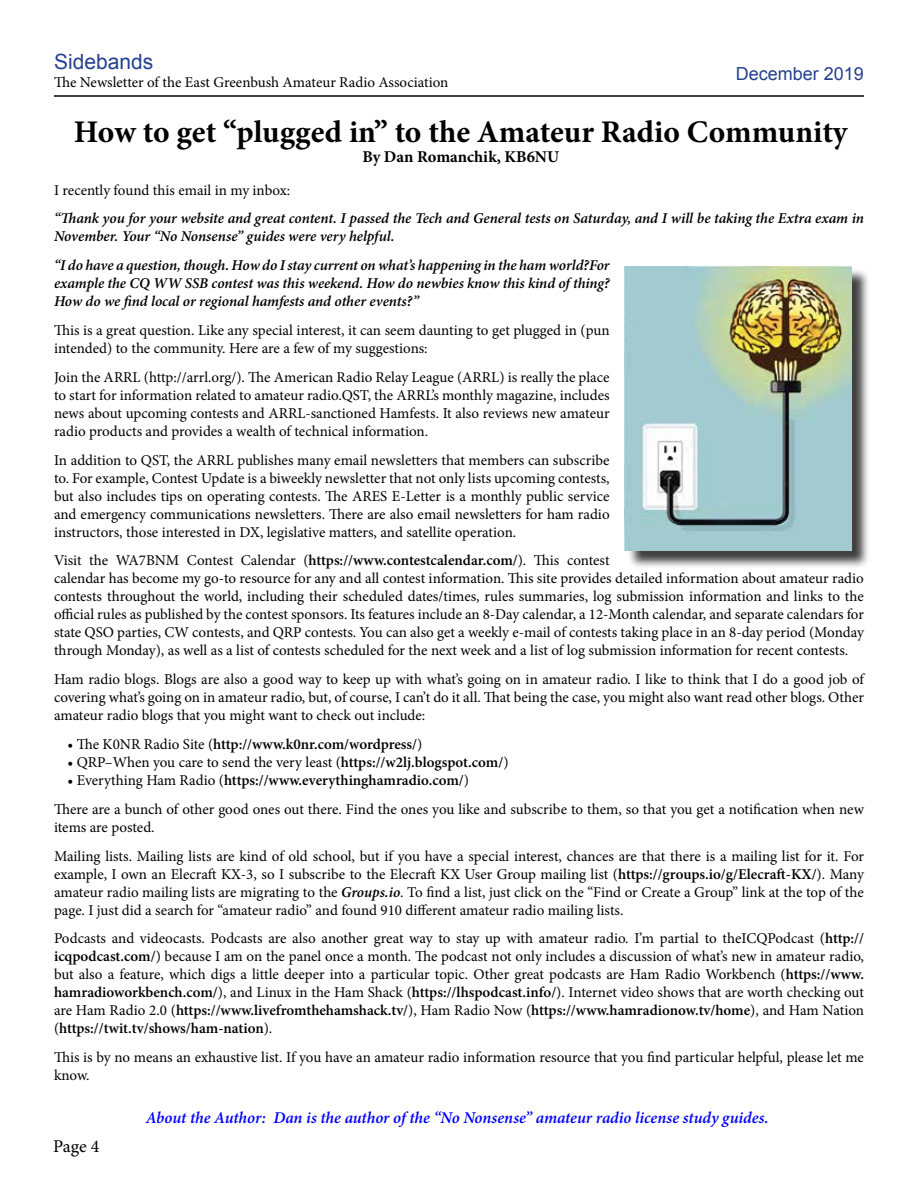
<style>
.page{position:relative;width:918px;height:1188px;background:#fff}
.page>*{position:absolute;margin:0;border:0;box-sizing:border-box;transform-origin:0 0}
.t1{font:700 31.5px "Minion Pro";color:#000}
.t2{font:21px "Arial";color:#25408f}
.t3{font:18px "Arial";color:#25408f}
.t4{font:18px "Minion Pro";color:#000}
.t5{font:italic 600 16.5px "Minion Pro";letter-spacing:-.005em;color:#00f}
.t6{font:700 16.5px "Minion Pro";color:#000}
.t7{font:15px/18px "Minion Pro";letter-spacing:-.005em;color:#000}
.t8{font:italic 600 15px/18px "Minion Pro";letter-spacing:-.005em;color:#000}
.t9{font:600 15px "Minion Pro";letter-spacing:-.005em;color:#000}
.s1{font-weight:600}
.s2{font-weight:400}
.s3{font-weight:600;font-style:italic}
</style>
<div class="page">
<hr style="left:54px;top:95px;width:810px;height:2px;background:#000">
<div style="left:627px;top:268px;width:243px;height:301px;background:#000;opacity:.75"></div>
<img style="left:625px;top:266px;width:226px;height:284px">
<h2 class="t2" style="left:54px;top:48px;width:101px">Sidebands</h2>
<p class="t7" style="left:54px;top:74px;width:396px">The Newsletter of the East Greenbush Amateur Radio Association</p>
<p class="t3" style="left:736px;top:62px;width:130px">December 2019</p>
<h1 class="t1" style="left:74px;top:110px;width:775px">How to get “plugged in” to the Amateur Radio Community</h1>
<p class="t6" style="left:362px;top:145px;width:198px">By Dan Romanchik, KB6NU</p>
<p class="t7" style="left:54px;top:181px;width:238px">I recently found this email in my inbox:</p>
<p class="t8" style="left:54px;top:209px;width:812px">“Thank you for your website and great content. I passed the Tech and General tests on Saturday, and I will be taking the Extra exam in<br>November. Your “No Nonsense” guides were very helpful.</p>
<p class="t8" style="left:54px;top:256px;width:557px;text-align:justify">“I do have a question, though. How do I stay current on what’s happening in the ham world?For example the CQ WW SSB contest was this weekend. How do newbies know this kind of thing?<br>How do we find local or regional hamfests and other events?”</p>
<p class="t7" style="left:54px;top:321px;width:557px">This is a great question. Like any special interest, it can seem daunting to get plugged in (pun intended) to the community. Here are a few of my suggestions:</p>
<p class="t7" style="left:54px;top:368px;width:557px;text-align:justify">Join the ARRL (http://arrl.org/). The American Radio Relay League (ARRL) is really the place to start for information related to amateur radio.QST, the ARRL’s monthly magazine, includes news about upcoming contests and ARRL-sanctioned Hamfests. It also reviews new amateur radio products and provides a wealth of technical information.</p>
<p class="t7" style="left:54px;top:451px;width:557px;text-align:justify">In addition to QST, the ARRL publishes many email newsletters that members can subscribe to. For example, Contest Update is a biweekly newsletter that not only lists upcoming contests, but also includes tips on operating contests. The ARES E-Letter is a monthly public service and emergency communications newsletters. There are also email newsletters for ham radio instructors, those interested in DX, legislative matters, and satellite operation.</p>
<p class="t7" style="left:54px;top:552px;width:812px">Visit the WA7BNM Contest Calendar (<span class="s1">https://www.contestcalendar.com/</span>). This contest<br>calendar has become my go-to resource for any and all contest information. This site provides detailed information about amateur radio contests throughout the world, including their scheduled dates/times, rules summaries, log submission information and links to the official rules as published by the contest sponsors. Its features include an 8-Day calendar, a 12-Month calendar, and separate calendars for state QSO parties, CW contests, and QRP contests. You can also get a weekly e-mail of contests taking place in an 8-day period (Monday through Monday), as well as a list of contests scheduled for the next week and a list of log submission information for recent contests.</p>
<p class="t7" style="left:54px;top:670px;width:812px;text-align:justify">Ham radio blogs. Blogs are also a good way to keep up with what’s going on in amateur radio. I like to think that I do a good job of covering what’s going on in amateur radio, but, of course, I can’t do it all. That being the case, you might also want read other blogs. Other amateur radio blogs that you might want to check out include:</p>
<p class="t9" style="left:68px;top:734px;width:356px"><span class="s2">• The K0NR Radio Site (</span>http://www.k0nr.com/wordpress/<span class="s2">)</span></p>
<p class="t7" style="left:68px;top:753px;width:442px">• QRP–When you care to send the very least (<span class="s1">https://w2lj.blogspot.com/</span>)</p>
<p class="t7" style="left:54px;top:766px;width:811px;line-height:28.8px;text-indent:14px">• Everything Ham Radio (<span class="s1">https://www.everythinghamradio.com/</span>)<br>There are a bunch of other good ones out there. Find the ones you like and subscribe to them, so that you get a notification when new</p>
<p class="t7" style="left:54px;top:813px;width:812px;line-height:28.8px">items are posted.<br>Mailing lists. Mailing lists are kind of old school, but if you have a special interest, chances are that there is a mailing list for it. For</p>
<p class="t7" style="left:54px;top:865px;width:811px;text-align:justify">example, I own an Elecraft KX-3, so I subscribe to the Elecraft KX User Group mailing list (<span class="s1">https://groups.io/g/Elecraft-KX/</span>). Many amateur radio mailing lists are migrating to the <span class="s3">Groups.io</span>. To find a list, just click on the “Find or Create a Group” link at the top of the page. I just did a search for “amateur radio” and found 910 different amateur radio mailing lists.</p>
<p class="t7" style="left:54px;top:930px;width:812px;text-align:justify">Podcasts and videocasts. Podcasts are also another great way to stay up with amateur radio. I’m partial to theICQPodcast (<span class="s1">http:// icqpodcast.com/</span>) because I am on the panel once a month. The podcast not only includes a discussion of what’s new in amateur radio, but also a feature, which digs a little deeper into a particular topic. Other great podcasts are Ham Radio Workbench (<span class="s1">https://www. hamradioworkbench.com/</span>), and Linux in the Ham Shack (<span class="s1">https://lhspodcast.info/</span>). Internet video shows that are worth checking out are Ham Radio 2.0 (<span class="s1">https://www.livefromthehamshack.tv/</span>), Ham Radio Now (<span class="s1">https://www.hamradionow.tv/home</span>), and Ham Nation (<span class="s1">https://twit.tv/shows/ham-nation</span>).</p>
<p class="t7" style="left:54px;top:1048px;width:812px">This is by no means an exhaustive list. If you have an amateur radio information resource that you find particular helpful, please let me know.</p>
<p class="t4" style="left:53px;top:1134px;width:48px">Page 4</p>
<p class="t5" style="left:146px;top:1106px;width:624px">About the Author: Dan is the author of the “No Nonsense” amateur radio license study guides.</p>
</div>
